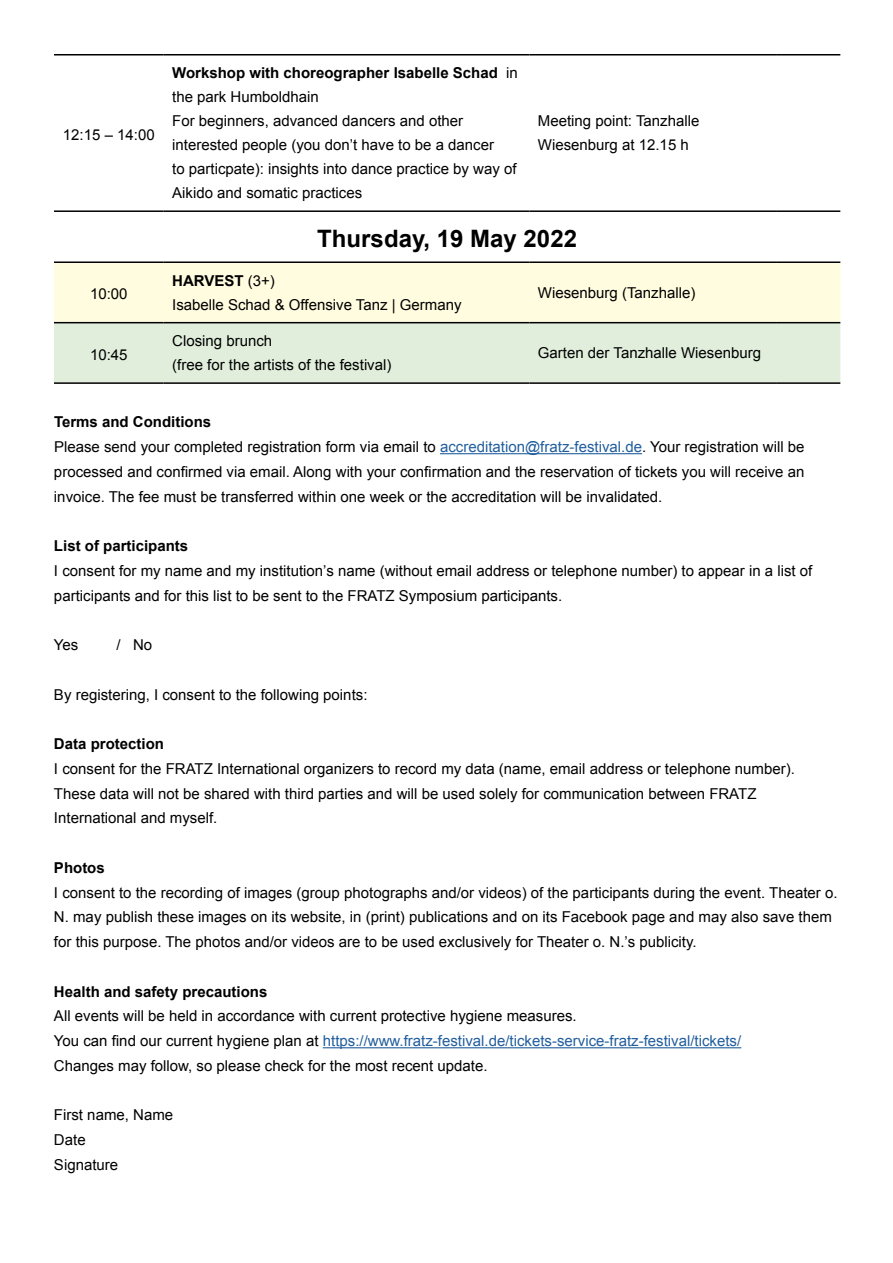
<style>
.page{position:relative;width:893px;height:1263px;background:#fff}
.page>*{position:absolute;margin:0;border:0;box-sizing:border-box;transform-origin:0 0}
.t1{font:700 24px "Arial";color:#000}
.t2{font:15px/24.8px "Arial";color:#000}
.t3{font:700 15px "Arial";color:#000}
.s1{font-weight:400}
.s2{font-weight:700}
.s3{color:#215e9e}
</style>
<div class="page">
<hr style="left:440px;top:453px;width:202px;height:1px;background:#215e9e">
<hr style="left:323px;top:1047px;width:418px;height:1px;background:#215e9e">
<div style="left:54px;top:263px;width:786px;height:59px;background:#fffcdf"></div>
<div style="left:54px;top:323px;width:786px;height:59px;background:#e1eedc"></div>
<hr style="left:54px;top:54px;width:110px;height:2px;background:#000">
<hr style="left:164px;top:54px;width:365px;height:2px;background:#000">
<hr style="left:529px;top:54px;width:247px;height:2px;background:#000">
<hr style="left:776px;top:54px;width:64px;height:2px;background:#000">
<hr style="left:54px;top:210px;width:110px;height:2px;background:#000">
<hr style="left:164px;top:210px;width:365px;height:2px;background:#000">
<hr style="left:529px;top:210px;width:247px;height:2px;background:#000">
<hr style="left:776px;top:210px;width:64px;height:2px;background:#000">
<hr style="left:54px;top:261px;width:110px;height:2px;background:#000">
<hr style="left:164px;top:261px;width:365px;height:2px;background:#000">
<hr style="left:529px;top:261px;width:247px;height:2px;background:#000">
<hr style="left:776px;top:261px;width:64px;height:2px;background:#000">
<hr style="left:54px;top:322px;width:110px;height:1px;background:#000">
<hr style="left:164px;top:322px;width:365px;height:1px;background:#000">
<hr style="left:529px;top:322px;width:247px;height:1px;background:#000">
<hr style="left:776px;top:322px;width:64px;height:1px;background:#000">
<hr style="left:54px;top:382px;width:110px;height:2px;background:#000">
<hr style="left:164px;top:382px;width:365px;height:2px;background:#000">
<hr style="left:529px;top:382px;width:247px;height:2px;background:#000">
<hr style="left:776px;top:382px;width:64px;height:2px;background:#000">
<p class="t2" style="left:63px;top:122px;width:93px">12:15 – 14:00</p>
<p class="t3" style="left:172px;top:63px;width:327px">Workshop with choreographer Isabelle Schad</p>
<p class="t2" style="left:172px;top:85px;width:346px;line-height:24px">the park Humboldhain<br>For beginners, advanced dancers and other interested people (you don t’ have to be a dancer<br>to particpate :) insights into dance practice by way of Aikido and somatic practices</p>
<p class="t2" style="left:506px;top:61px;width:13px">in</p>
<p class="t2" style="left:538px;top:109px;width:163px;line-height:24px">Meeting point: Tanzhalle<br>Wiesenburg at 12.15 h</p>
<h1 class="t1" style="left:317px;top:222px;width:261px">Thursday, 19 May 2022</h1>
<p class="t3" style="left:172px;top:271px;width:104px">HARVEST <span class="s1">)3+(</span></p>
<p class="t2" style="left:538px;top:280px;width:159px">Wiesenburg (Tanzhalle(</p>
<p class="t2" style="left:90px;top:282px;width:39px">10:00</p>
<p class="t2" style="left:172px;top:292px;width:291px">Isabelle Schad &amp; Offensive Tanz | Germany</p>
<p class="t2" style="left:172px;top:329px;width:102px">Closing brunch</p>
<p class="t2" style="left:90px;top:342px;width:39px">10:45</p>
<p class="t2" style="left:538px;top:341px;width:225px">Garten der Tanzhalle Wiesenburg</p>
<p class="t2" style="left:172px;top:353px;width:221px">(free for the artists of the festival)</p>
<p class="t2" style="left:54px;top:410px;width:752px"><span class="s2">Terms and Conditions<br></span>Please send your completed registration form via email to <span class="s3">accreditation@fratz-festival.de</span>. Your registration will be processed and confirmed via email. Along with your confirmation and the reservation of tickets you will receive an invoice. The fee must be transferred within one week or the accreditation will be invalidated.</p>
<p class="t3" style="left:54px;top:536px;width:136px">List of participants</p>
<p class="t2" style="left:54px;top:558px;width:760px">I consent for my name and my institution s’ name (without email address or telephone number) to appear in a list of participants and for this list to be sent to the FRATZ Symposium participants.</p>
<p class="t2" style="left:133px;top:633px;width:21px">No</p>
<p class="t2" style="left:116px;top:633px;width:6px">/</p>
<p class="t2" style="left:54px;top:633px;width:26px">Yes</p>
<p class="t2" style="left:54px;top:682px;width:315px">By registering I, consent to the following points:</p>
<p class="t3" style="left:54px;top:734px;width:112px">Data protection</p>
<p class="t2" style="left:54px;top:756px;width:742px">I consent for the FRATZ International organizers to record my data (name, email address or telephone number .(<br>These data will not be shared with third parties and will be used solely for communication between FRATZ<br>International and myself.</p>
<p class="t3" style="left:54px;top:858px;width:52px">Photos</p>
<p class="t2" style="left:54px;top:880px;width:785px">I consent to the recording of images (group photographs and/or videos) of the participants during the event. Theater .o<br>N. may publish these images on its website in, (print) publications and on its Facebook page and may also save them for this purpose. The photos and/or videos are to be used exclusively for Theater N.o s’. publicity.</p>
<p class="t3" style="left:54px;top:981px;width:215px">Health and safety precautions</p>
<p class="t2" style="left:54px;top:1004px;width:689px">All events will be held in accordance with current protective hygiene measures.<br>You can find our current hygiene plan at <span class="s3">https://www.fratz-festival.de/tickets-service-fratz-festival/tickets/<br></span>Changes may follow, so please check for the most recent update.</p>
<p class="t2" style="left:54px;top:1103px;width:121px">First name, Name<br>Date<br>Signature</p>
</div>
